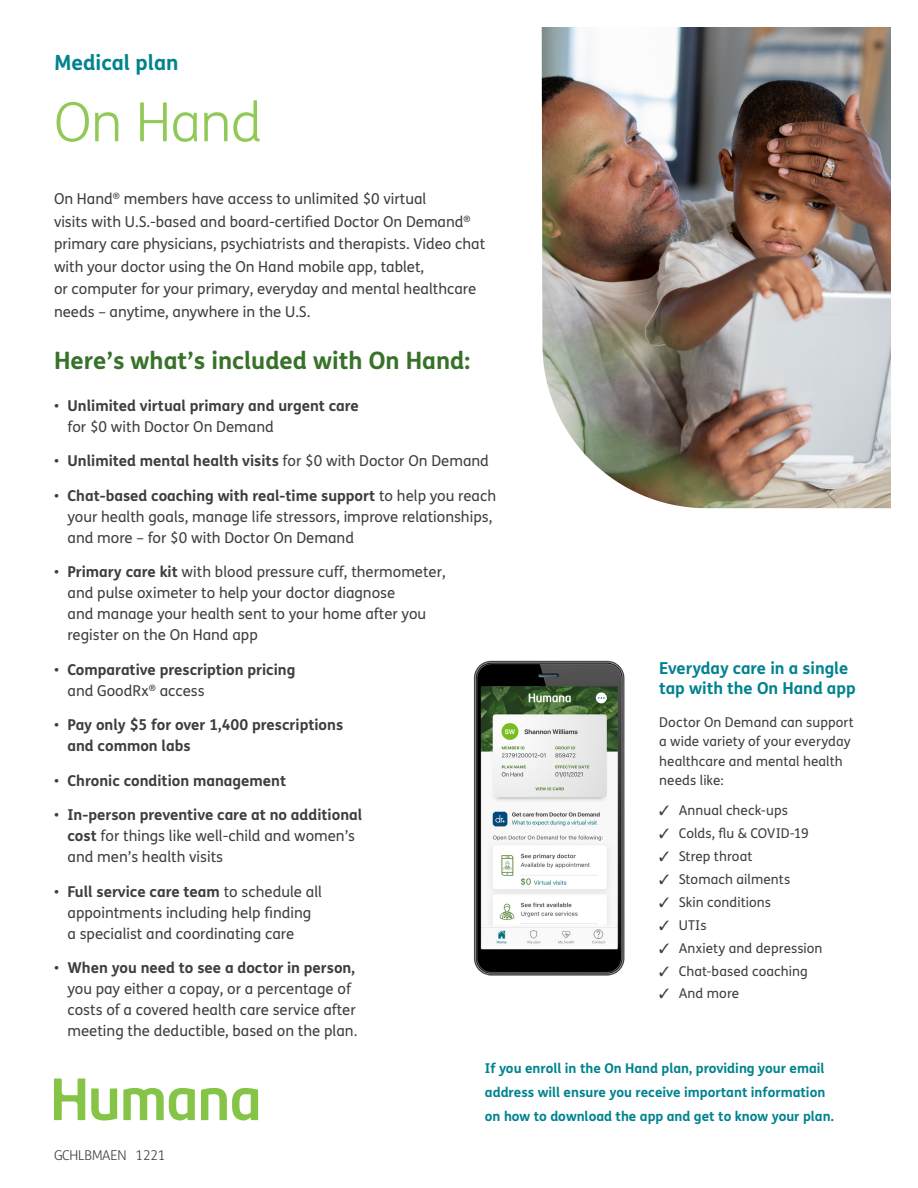
<style>
.page{position:relative;width:918px;height:1188px;background:#fff}
.page>*{position:absolute;margin:0;border:0;box-sizing:border-box;transform-origin:0 0}
.t1{font:300 54px "FS Humana";letter-spacing:-.01em;color:#91c956}
._03_body_copy_FSHum{font:700 24px "FS Humana";color:#387129}
._03_body_copy_FSHum-2{font:700 21px "FS Humana";color:#00838f}
._03_body_copy_FSHum-3{font:700 16.5px/19.8px "FS Humana";color:#00838f}
.Body_1{font:15px/21px "FS Humana";color:#3e3e3f}
.t2{font:700 15px/21px "FS Humana";color:#3e3e3f}
.t3{font:13.5px/19.5px "FS Humana";letter-spacing:.005em;color:#3e3e3f}
.Bullets{font:700 13.5px/24px "FS Humana";color:#00838f}
.t4{font:300 13.5px "FS Humana";letter-spacing:-.02em;color:#3e3e3f}
.s1{font-weight:400}
.s2{font-weight:700}
.s3{color:#387129}
</style>
<div class="page">
<img style="left:542px;top:27px;width:349px;height:481px">
<svg style="left:54px;top:1079px;width:204px;height:42px"></svg>
<img style="left:473px;top:660px;width:152px;height:316px">
<p class="_03_body_copy_FSHum-2" style="left:54px;top:46px;width:126px">Medical plan</p>
<p class="t1" style="left:54px;top:86px;width:210px">On Hand</p>
<p class="Body_1" style="left:54px;top:188px;width:433px;line-height:22.5px">On Hand<sup>®</sup> members have access to unlimited $0 virtual<br>visits with U.S.-based and board-certified Doctor On Demand<sup>® </sup>primary care physicians, psychiatrists and therapists. Video chat with your doctor using the On Hand mobile app, tablet,<br>or computer for your primary, everyday and mental healthcare needs – anytime, anywhere in the U.S.</p>
<p class="_03_body_copy_FSHum" style="left:54px;top:342px;width:418px">Here’s what’s included with On Hand:</p>
<p class="t2" style="left:68px;top:394px;width:293px;text-indent:-14px"><span class="s1">•</span> Unlimited virtual primary and urgent care <span class="s1">for $0 with Doctor On Demand</span></p>
<p class="t2" style="left:54px;top:450px;width:436px"><span class="s1">•</span> Unlimited mental health visits <span class="s1">for $0 with Doctor On Demand</span></p>
<p class="Body_1" style="left:68px;top:485px;width:430px;text-indent:-14px">• <span class="s2">Chat-based coaching with real-time support</span> to help you reach your health goals, manage life stressors, improve relationships, and more – for $0 with Doctor On Demand</p>
<p class="Body_1" style="left:68px;top:561px;width:380px;text-indent:-14px">• <span class="s2">Primary care kit</span> with blood pressure cuff, thermometer, and pulse oximeter to help your doctor diagnose<br>and manage your health sent to your home after you register on the On Hand app</p>
<p class="t2" style="left:68px;top:658px;width:229px;text-indent:-14px"><span class="s1">•</span> Comparative prescription pricing <span class="s1">and GoodRx</span><sup>®</sup> <span class="s1">access</span></p>
<p class="t2" style="left:68px;top:714px;width:277px;text-indent:-14px"><span class="s1">•</span> Pay only $5 for over 1,400 prescriptions and common labs</p>
<p class="t2" style="left:54px;top:769px;width:234px"><span class="s1">•</span> Chronic condition management</p>
<p class="Body_1" style="left:68px;top:804px;width:296px;text-indent:-14px">• <span class="s2">In-person preventive care at no additional cost</span> for things like well-child and women’s and men’s health visits</p>
<p class="Body_1" style="left:68px;top:881px;width:256px;text-indent:-14px">• <span class="s2">Full service care team</span> to schedule all appointments including help finding a specialist and coordinating care</p>
<p class="Body_1" style="left:68px;top:957px;width:291px;text-indent:-14px">• <span class="s2">When you need to see a doctor in person, </span>you pay either a copay, or a percentage of costs of a covered health care service after meeting the deductible, based on the plan<span class="s3">.</span></p>
<p class="_03_body_copy_FSHum-3" style="left:659px;top:657px;width:198px">Everyday care in a single tap with the On Hand app</p>
<p class="t3" style="left:659px;top:712px;width:196px">Doctor On Demand can support a wide variety of your everyday healthcare and mental health needs like:</p>
<p class="t3" style="left:659px;top:800px;width:130px">✓ Annual check-ups</p>
<p class="t3" style="left:659px;top:823px;width:151px">✓ Colds, flu &amp; COVID-19</p>
<p class="t3" style="left:659px;top:846px;width:95px">✓ Strep throat</p>
<p class="t3" style="left:659px;top:869px;width:133px">✓ Stomach ailments</p>
<p class="t3" style="left:659px;top:892px;width:113px">✓ Skin conditions</p>
<p class="t3" style="left:659px;top:915px;width:49px">✓ UTIs</p>
<p class="t3" style="left:659px;top:938px;width:165px">✓ Anxiety and depression</p>
<p class="t3" style="left:659px;top:961px;width:150px">✓ Chat-based coaching</p>
<p class="t3" style="left:659px;top:984px;width:82px">✓ And more</p>
<p class="t4" style="left:54px;top:1146px;width:113px">GCHLBMAEN 1221</p>
<p class="Bullets" style="left:485px;top:1055px;width:350px">If you enroll in the On Hand plan, providing your email address will ensure you receive important information on how to download the app and get to know your plan.</p>
</div>
